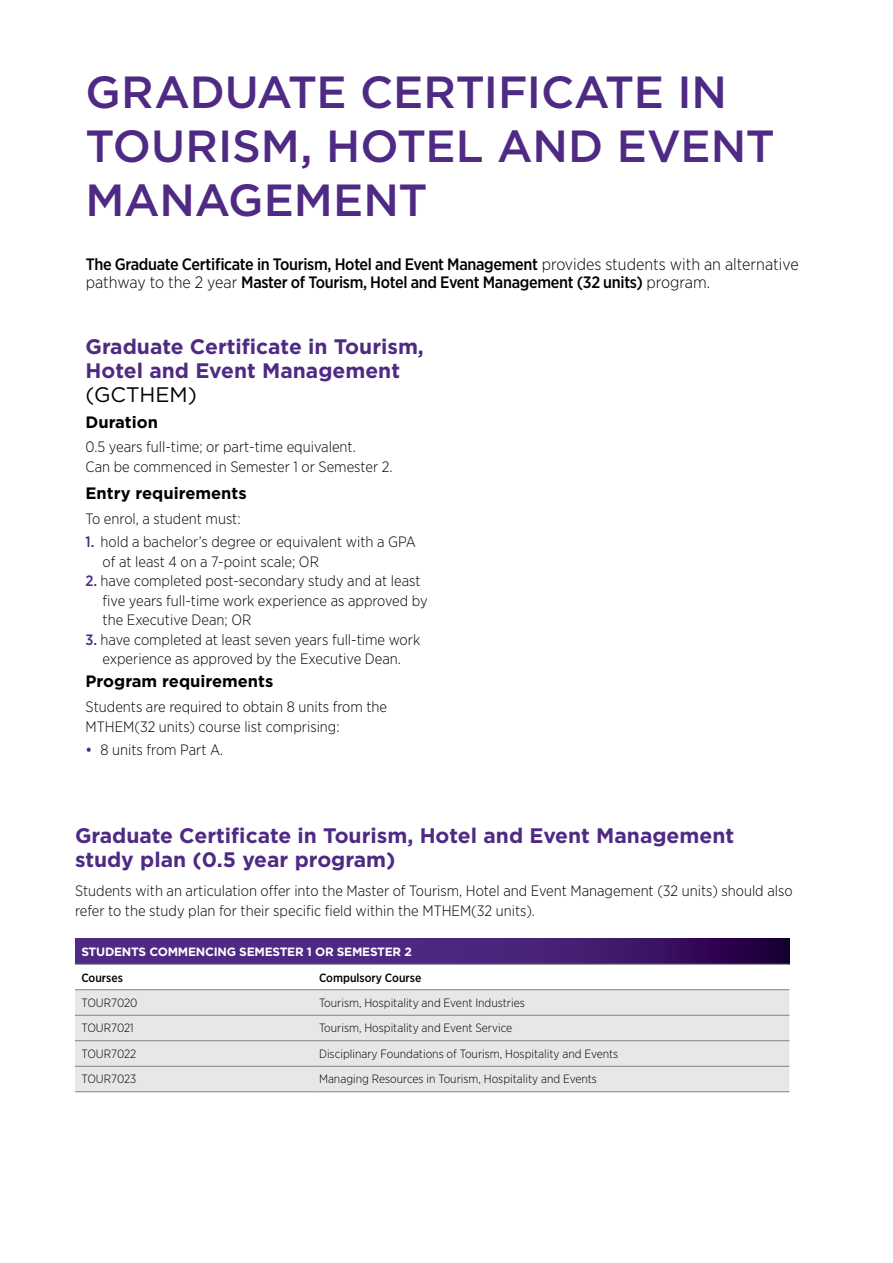
<style>
.page{position:relative;width:893px;height:1263px;background:#fff}
.page>*{position:absolute;margin:0;border:0;box-sizing:border-box;transform-origin:0 0}
.t1{font:500 45px/54px "Gotham";letter-spacing:-.005em;color:#4f2a84}
.t2{font:700 21px/24px "Gotham";color:#4f2a84}
.t3{font:21px "Gotham";color:#000}
.t4{font:500 16.5px/18px "Gotham Narrow";letter-spacing:-.02em;color:#000}
.t5{font:700 16.5px "Gotham";color:#000}
.t6{font:300 15px/19.5px "Gotham Narrow";color:#000}
.t7{font:300 12px "Gotham Narrow";color:#000}
.t8{font:700 12px "Gotham";letter-spacing:-.02em;color:#fff}
.t9{font:500 12px "Gotham Narrow";color:#000}
.s1{font-weight:300}
.s2{font-weight:500;color:#4f2a84}
</style>
<div class="page">
<svg style="left:75px;top:939px;width:714px;height:25px;background:#452074"></svg>
<div style="left:75px;top:990px;width:714px;height:101px;background:#e6e7e8"></div>
<hr style="left:75px;top:1015px;width:238px;height:1px;background:#808285">
<hr style="left:313px;top:1015px;width:476px;height:1px;background:#808285">
<hr style="left:75px;top:1040px;width:238px;height:1px;background:#808285">
<hr style="left:313px;top:1040px;width:476px;height:1px;background:#808285">
<hr style="left:75px;top:1066px;width:238px;height:1px;background:#808285">
<hr style="left:75px;top:1091px;width:238px;height:1px;background:#808285">
<hr style="left:313px;top:1066px;width:476px;height:1px;background:#808285">
<hr style="left:313px;top:1091px;width:476px;height:1px;background:#808285">
<hr style="left:75px;top:964px;width:238px;height:1px;background:#808285">
<hr style="left:75px;top:989px;width:238px;height:1px;background:#808285">
<hr style="left:313px;top:964px;width:476px;height:1px;background:#808285">
<hr style="left:313px;top:989px;width:476px;height:1px;background:#808285">
<h1 class="t1" style="left:86px;top:65px;width:691px">GRADUATE CERTIFICATE IN<br>TOURISM, HOTEL AND EVENT<br>MANAGEMENT</h1>
<p class="t4" style="left:86px;top:255px;width:714px">The Graduate Certificate in Tourism, Hotel and Event Management <span class="s1">provides students with an alternative pathway to the 2 year</span> Master of Tourism, Hotel and Event Management (32 units) <span class="s1">program.</span></p>
<h2 class="t2" style="left:86px;top:335px;width:340px">Graduate Certificate in Tourism,<br>Hotel and Event Management</h2>
<h2 class="t3" style="left:86px;top:381px;width:113px">(GCTHEM)</h2>
<p class="t5" style="left:86px;top:411px;width:74px">Duration</p>
<p class="t6" style="left:86px;top:437px;width:308px">0.5 years full-time; or part-time equivalent.<br>Can be commenced in Semester 1 or Semester 2.</p>
<p class="t5" style="left:86px;top:482px;width:163px">Entry requirements</p>
<p class="t6" style="left:86px;top:508px;width:157px">To enrol, a student must:</p>
<p class="t6" style="left:103px;top:532px;width:315px;text-indent:-17px"><span class="s2">1.</span> hold a bachelor’s degree or equivalent with a GPA of at least 4 on a 7-point scale; OR</p>
<p class="t6" style="left:103px;top:571px;width:327px;text-indent:-17px"><span class="s2">2.</span> have completed post-secondary study and at least five years full-time work experience as approved by the Executive Dean; OR</p>
<p class="t6" style="left:86px;top:629px;width:336px;text-align:center"><span class="s2">3.</span> have completed at least seven years full-time work experience as approved by the Executive Dean.</p>
<p class="t5" style="left:86px;top:671px;width:189px">Program requirements</p>
<p class="t6" style="left:86px;top:697px;width:303px">Students are required to obtain 8 units from the<br>MTHEM(32 units) course list comprising:</p>
<p class="t6" style="left:86px;top:740px;width:139px"><span class="s2">•</span> 8 units from Part A.</p>
<h2 class="t2" style="left:75px;top:824px;width:661px">Graduate Certificate in Tourism, Hotel and Event Management study plan (0.5 year program)</h2>
<p class="t6" style="left:75px;top:881px;width:719px">Students with an articulation offer into the Master of Tourism, Hotel and Event Management (32 units) should also refer to the study plan for their specific field within the MTHEM(32 units).</p>
<p class="t8" style="left:81px;top:943px;width:332px">STUDENTS COMMENCING SEMESTER 1 OR SEMESTER 2</p>
<p class="t9" style="left:81px;top:970px;width:43px">Courses</p>
<p class="t9" style="left:319px;top:970px;width:104px">Compulsory Course</p>
<p class="t7" style="left:81px;top:995px;width:58px">TOUR7020</p>
<p class="t7" style="left:319px;top:995px;width:207px">Tourism, Hospitality and Event Industries</p>
<p class="t7" style="left:81px;top:1021px;width:54px">TOUR7021</p>
<p class="t7" style="left:319px;top:1021px;width:195px">Tourism, Hospitality and Event Service</p>
<p class="t7" style="left:81px;top:1046px;width:57px">TOUR7022</p>
<p class="t7" style="left:319px;top:1046px;width:301px">Disciplinary Foundations of Tourism, Hospitality and Events</p>
<p class="t7" style="left:81px;top:1072px;width:57px">TOUR7023</p>
<p class="t7" style="left:319px;top:1072px;width:280px">Managing Resources in Tourism, Hospitality and Events</p>
</div>
